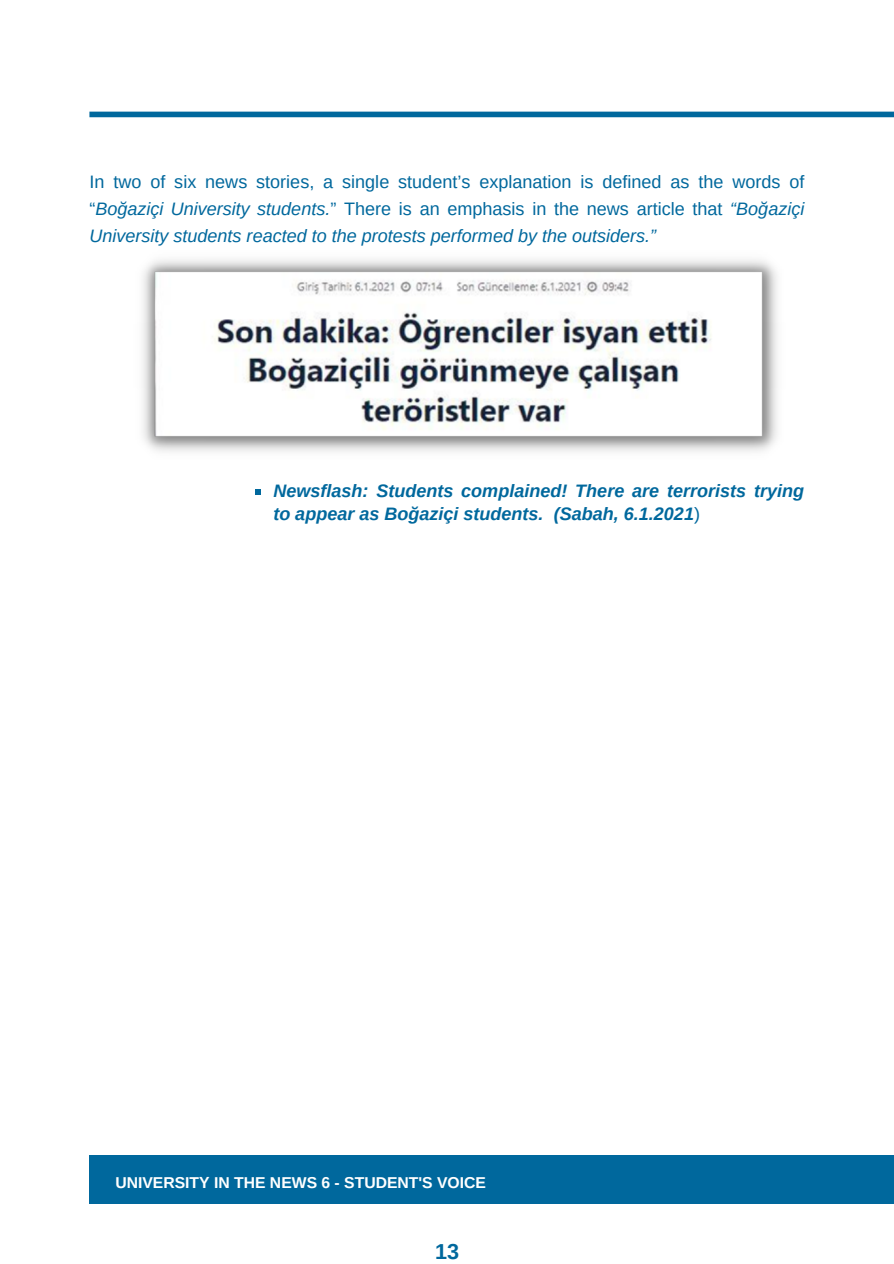
<style>
.page{position:relative;width:894px;height:1264px;background:#fff}
.page>*{position:absolute;margin:0;border:0;box-sizing:border-box;transform-origin:0 0}
.t1{font:700 21.6px "Arimo";color:#00689d}
.t2{font:18px/27px "Arimo";color:#00689d;text-align:justify}
.t3{font:italic 700 18px/22.5px "Arimo";color:#00689d}
.t4{font:700 15.75px "Arimo";color:#fff}
.s1{font-style:italic}
.s2{font-weight:400;font-style:normal}
</style>
<div class="page">
<div style="left:89px;top:112px;width:804px;height:5px;background:#00689d"></div>
<img style="left:142px;top:259px;width:636px;height:193px">
<svg style="left:255px;top:489px;width:6px;height:6px"></svg>
<div style="left:89px;top:1155px;width:804px;height:48px;background:#00689d"></div>
<p class="t2" style="left:89px;top:168px;width:716px">In two of six news stories, a single student’s explanation is defined as the words of “<span class="s1">Boğaziçi University students.</span>” There is an emphasis in the news article that <span class="s1">“Boğaziçi University students reacted to the protests performed by the outsiders.”</span></p>
<p class="t3" style="left:273px;top:480px;width:532px">Newsflash: Students complained! There are terrorists trying to appear as Boğaziçi students. (Sabah, 6.1.2021<span class="s2">)</span></p>
<p class="t4" style="left:115px;top:1173px;width:372px">UNIVERSITY IN THE NEWS 6 - STUDENT'S VOICE</p>
<p class="t1" style="left:435px;top:1239px;width:26px">13</p>
</div>
